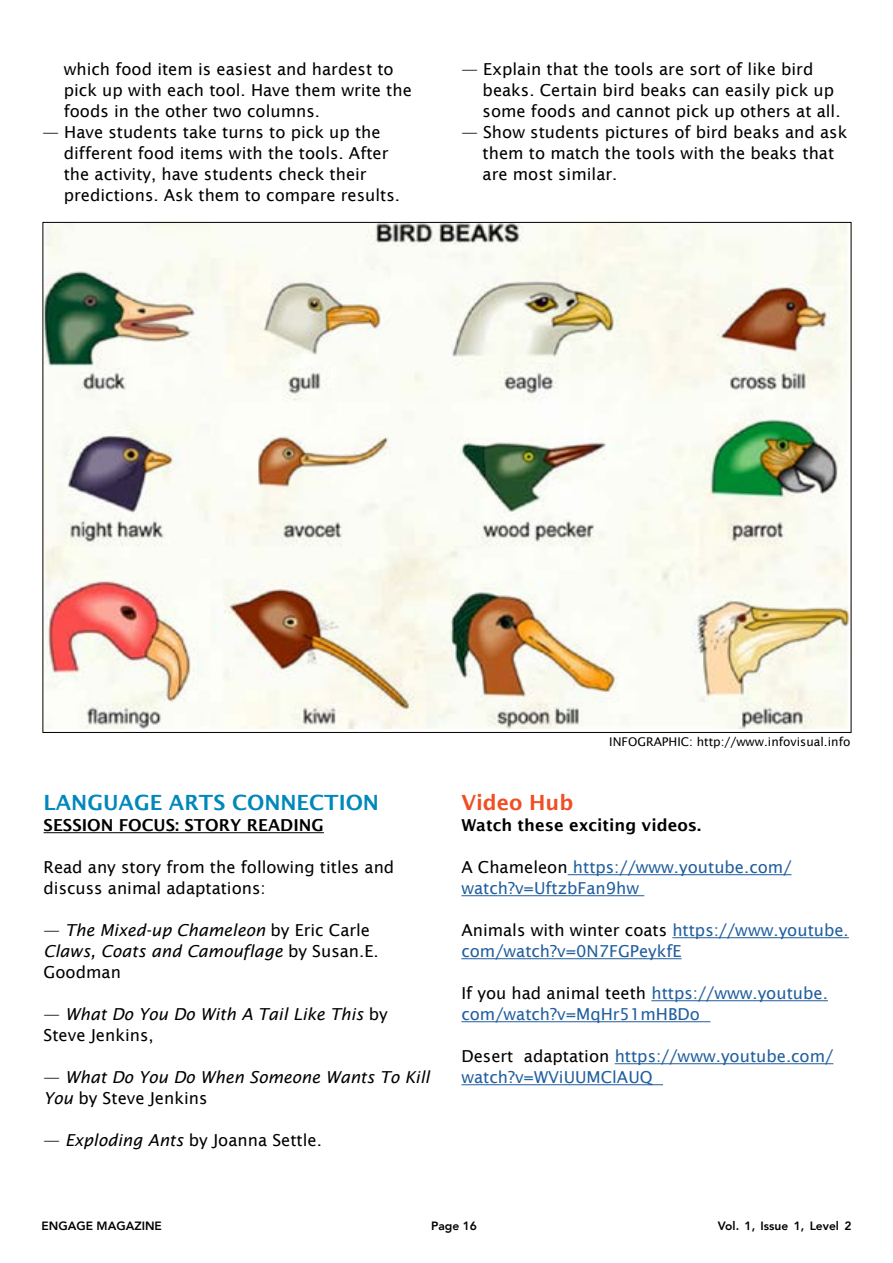
<style>
.page{position:relative;width:893px;height:1263px;background:#fff}
.page>*{position:absolute;margin:0;border:0;box-sizing:border-box;transform-origin:0 0}
.t1{font:600 21px "Lucida Sans";color:#08b}
.t2{font:600 21px "Lucida Sans";color:#f04e23}
.t3{font:16.5px/21px "Lucida Sans";color:#000}
.t4{font:16.5px/21px "Lucida Sans";color:#215e9e}
.t5{font:italic 16.5px/21px "Lucida Sans";color:#000}
.t6{font:600 16.5px "Lucida Sans";color:#000}
.t7{font:800 12px "Avenir";color:#000}
.t8{font:12px "Lucida Sans";color:#000}
.s1{font-style:normal}
.s2{font-style:italic}
.s3{color:#000}
</style>
<div class="page">
<img style="left:45px;top:224px;width:804px;height:504px">
<hr style="left:44px;top:832px;width:280px;height:1px;background:#000">
<hr style="left:568px;top:874px;width:223px;height:1px;background:#215e9e">
<hr style="left:461px;top:895px;width:183px;height:1px;background:#215e9e">
<hr style="left:672px;top:937px;width:177px;height:1px;background:#215e9e">
<hr style="left:461px;top:958px;width:221px;height:1px;background:#215e9e">
<hr style="left:651px;top:1000px;width:177px;height:1px;background:#215e9e">
<hr style="left:461px;top:1021px;width:249px;height:1px;background:#215e9e">
<hr style="left:615px;top:1063px;width:218px;height:1px;background:#215e9e">
<hr style="left:461px;top:1084px;width:202px;height:1px;background:#215e9e">
<p class="t3" style="left:64px;top:59px;width:350px">which food item is easiest and hardest to pick up with each tool. Have them write the foods in the other two columns.</p>
<p class="t3" style="left:64px;top:122px;width:338px;text-indent:-21px">— Have students take turns to pick up the different food items with the tools. After the activity, have students check their predictions. Ask them to compare results.</p>
<p class="t3" style="left:483px;top:59px;width:359px;text-indent:-21px">— Explain that the tools are sort of like bird beaks. Certain bird beaks can easily pick up some foods and cannot pick up others at all.</p>
<p class="t3" style="left:483px;top:122px;width:366px;text-indent:-21px">— Show students pictures of bird beaks and ask them to match the tools with the beaks that are most similar.</p>
<p class="t1" style="left:44px;top:791px;width:337px">LANGUAGE ARTS CONNECTION</p>
<p class="t6" style="left:44px;top:816px;width:282px">SESSION FOCUS: STORY READING</p>
<p class="t3" style="left:44px;top:857px;width:352px">Read any story from the following titles and discuss animal adaptations:</p>
<p class="t5" style="left:44px;top:920px;width:336px"><span class="s1">—</span> The Mixed-up Chameleon <span class="s1">by Eric Carle<br></span>Claws, Coats and Camouflage <span class="s1">by Susan.E.<br>Goodman</span></p>
<p class="t5" style="left:44px;top:1004px;width:346px"><span class="s1">—</span> What Do You Do With A Tail Like This <span class="s1">by<br>Steve Jenkins,</span></p>
<p class="t5" style="left:44px;top:1067px;width:387px"><span class="s1">—</span> What Do You Do When Someone Wants To Kill<br>You <span class="s1">by Steve Jenkins</span></p>
<p class="t3" style="left:44px;top:1130px;width:280px">— <span class="s2">Exploding Ants</span> by Joanna Settle.</p>
<p class="t8" style="left:609px;top:735px;width:243px">INFOGRAPHIC: http://www.infovisual.info</p>
<p class="t2" style="left:461px;top:791px;width:113px">Video Hub</p>
<p class="t6" style="left:461px;top:816px;width:241px">Watch these exciting videos.</p>
<p class="t4" style="left:461px;top:857px;width:332px"><span class="s3">A Chameleon</span> https://www.youtube.com/ watch?v=UftzbFan9hw</p>
<p class="t4" style="left:461px;top:920px;width:389px"><span class="s3">Animals with winter coats</span> https://www.youtube. com/watch?v=0N7FGPeykfE</p>
<p class="t4" style="left:461px;top:983px;width:368px"><span class="s3">If you had animal teeth</span> https://www.youtube. com/watch?v=MqHr51mHBDo</p>
<p class="t4" style="left:461px;top:1046px;width:373px"><span class="s3">Desert adaptation</span> https://www.youtube.com/ watch?v=WViUUMClAUQ</p>
<p class="t7" style="left:41px;top:1216px;width:122px">ENGAGE MAGAZINE</p>
<p class="t7" style="left:431px;top:1216px;width:47px">Page 16</p>
<p class="t7" style="left:718px;top:1216px;width:135px">Vol. 1, Issue 1, Level 2</p>
</div>
